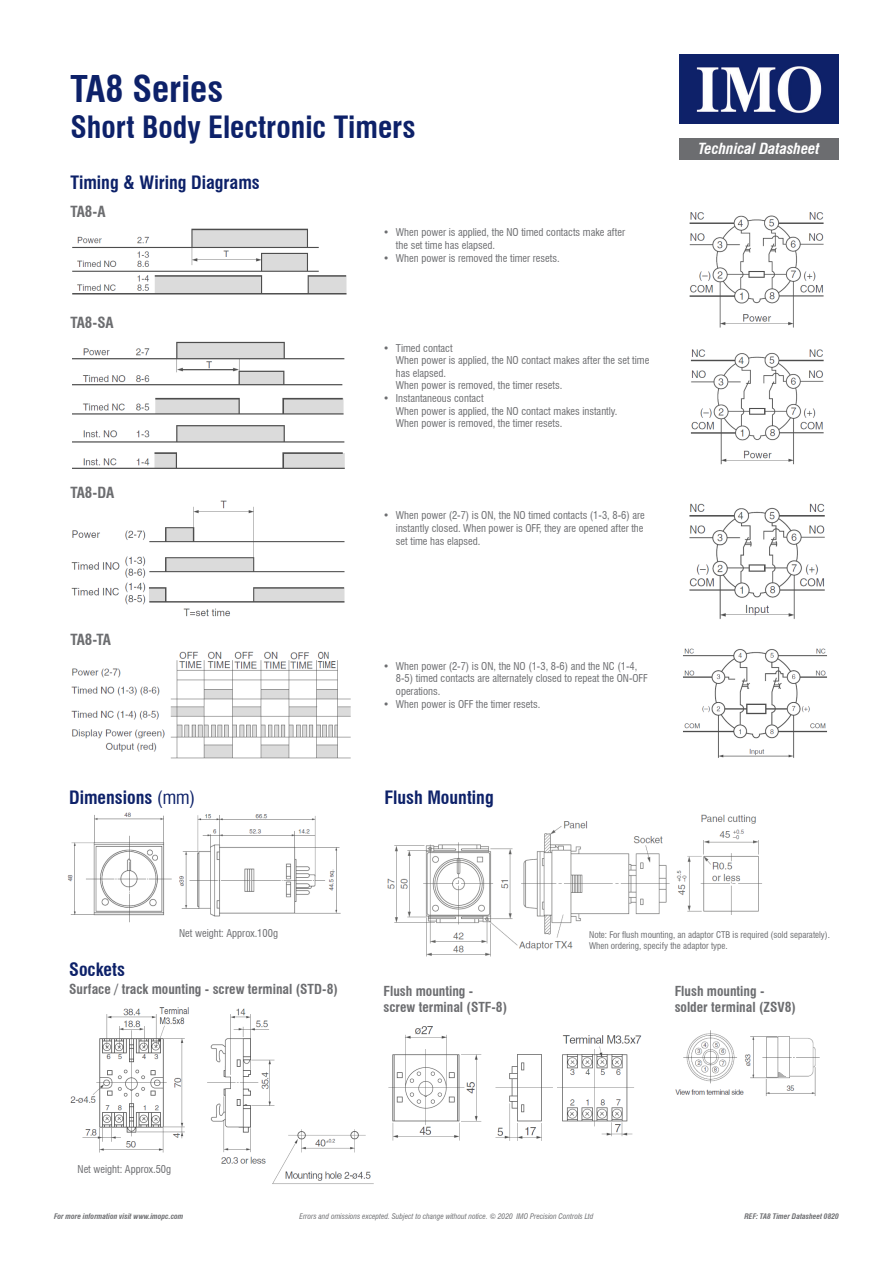
<style>
.page{position:relative;width:893px;height:1263px;background:#fff}
.page>*{position:absolute;margin:0;border:0;box-sizing:border-box;transform-origin:0 0}
.t1{font:700 condensed 36px "Swiss 721 BT";color:#0d2169}
.t2{font:700 condensed 30px "Swiss 721 BT";color:#0d2169}
.t3{font:700 condensed 18px "Swiss 721 BT";color:#0d2169}
.t4{font:700 condensed 15px "Swiss 721 BT";color:#6c6d70}
.t5{font:italic 700 condensed 15px "Swiss 721 BT";color:#fff}
.t6{font:700 condensed 13.5px/16.2px "Swiss 721 BT";color:#6c6d70}
.t7{font:condensed 10.5px/12.6px "Swiss 721 BT";color:#6c6d70}
.t8{font:condensed 9px "Swiss 721 BT";color:#6c6d70}
.t9{font:italic condensed 7.5px "Swiss 721 BT";color:#6c6d70}
.t10{font:italic 700 condensed 7.5px "Swiss 721 BT";color:#6c6d70}
.s1{font-weight:400}
</style>
<div class="page">
<img style="left:72px;top:228px;width:275px;height:67px">
<img style="left:689px;top:212px;width:135px;height:116px">
<img style="left:72px;top:341px;width:273px;height:128px">
<img style="left:690px;top:349px;width:134px;height:116px">
<img style="left:71px;top:500px;width:274px;height:117px">
<img style="left:689px;top:503px;width:136px;height:116px">
<img style="left:71px;top:651px;width:280px;height:108px">
<img style="left:683px;top:648px;width:144px;height:110px">
<img style="left:679px;top:54px;width:160px;height:69px">
<div style="left:679px;top:138px;width:160px;height:21px;background:#6c6d70"></div>
<img style="left:67px;top:812px;width:105px;height:111px">
<img style="left:179px;top:814px;width:162px;height:103px">
<img style="left:387px;top:814px;width:375px;height:143px">
<div style="left:376px;top:790px;width:77px;height:38px;background:#fff"></div>
<img style="left:70px;top:1007px;width:205px;height:157px">
<div style="left:80px;top:1156px;width:107px;height:19px;background:#fff"></div>
<img style="left:388px;top:1026px;width:165px;height:115px">
<img style="left:270px;top:1125px;width:104px;height:59px">
<img style="left:557px;top:1035px;width:85px;height:102px">
<img style="left:675px;top:1030px;width:145px;height:66px">
<p class="t1" style="left:70px;top:67px;width:154px">TA8 Series</p>
<p class="t2" style="left:70px;top:109px;width:347px">Short Body Electronic Timers</p>
<p class="t3" style="left:70px;top:172px;width:191px">Timing &amp; Wiring Diagrams</p>
<p class="t4" style="left:70px;top:203px;width:37px">TA8-A</p>
<p class="t4" style="left:70px;top:314px;width:45px">TA8-SA</p>
<p class="t4" style="left:70px;top:484px;width:46px">TA8-DA</p>
<p class="t4" style="left:70px;top:630px;width:42px">TA8-TA</p>
<p class="t3" style="left:69px;top:786px;width:128px">Dimensions <span class="s1">(mm)</span></p>
<p class="t7" style="left:396px;top:226px;width:231px;text-indent:-13px">• When power is applied, the NO timed contacts make after the set time has elapsed.</p>
<p class="t7" style="left:383px;top:251px;width:178px">• When power is removed the timer resets.</p>
<p class="t7" style="left:396px;top:342px;width:255px;text-indent:-13px">• Timed contact<br>When power is applied, the NO contact makes after the set time has elapsed.<br>When power is removed, the timer resets.</p>
<p class="t7" style="left:396px;top:392px;width:223px;text-indent:-13px">• Instantaneous contact<br>When power is applied, the NO contact makes instantly.<br>When power is removed, the timer resets.</p>
<p class="t7" style="left:396px;top:509px;width:250px;text-align:justify;text-indent:-13px">• When power (2-7) is ON, the NO timed contacts (1-3, 8-6) are instantly closed. When power is OFF, they are opened after the set time has elapsed.</p>
<p class="t7" style="left:396px;top:660px;width:253px;text-indent:-13px">• When power (2-7) is ON, the NO (1-3, 8-6) and the NC (1-4,<br>8-5) timed contacts are alternately closed to repeat the ON-OFF operations.</p>
<p class="t7" style="left:383px;top:697px;width:159px">• When power is OFF the timer resets.</p>
<p class="t3" style="left:384px;top:786px;width:111px">Flush Mounting</p>
<p class="t5" style="left:698px;top:139px;width:123px">Technical Datasheet</p>
<p class="t7" style="left:179px;top:927px;width:100px">Net weight: Approx.100g</p>
<p class="t3" style="left:69px;top:958px;width:57px">Sockets</p>
<p class="t6" style="left:69px;top:981px;width:270px">Surface / track mounting - screw terminal (STD-8)</p>
<p class="t6" style="left:383px;top:983px;width:125px">Flush mounting - screw terminal (STF-8)</p>
<p class="t7" style="left:78px;top:1163px;width:95px">Net weight: Approx.50g</p>
<p class="t8" style="left:589px;top:929px;width:242px">Note: For flush mounting, an adaptor CTB is required (sold separately).</p>
<p class="t8" style="left:589px;top:940px;width:140px">When ordering, specify the adaptor type.</p>
<p class="t6" style="left:675px;top:983px;width:91px">Flush mounting -</p>
<p class="t6" style="left:675px;top:999px;width:123px">solder terminal (ZSV8)</p>
<p class="t10" style="left:54px;top:1212px;width:131px">For more information visit www.imopc.com</p>
<p class="t9" style="left:299px;top:1212px;width:296px">Errors and omissions excepted. Subject to change without notice. © 2020 IMO Precision Controls Ltd</p>
<p class="t10" style="left:744px;top:1212px;width:96px">REF: TA8 Timer Datasheet 0820</p>
</div>
